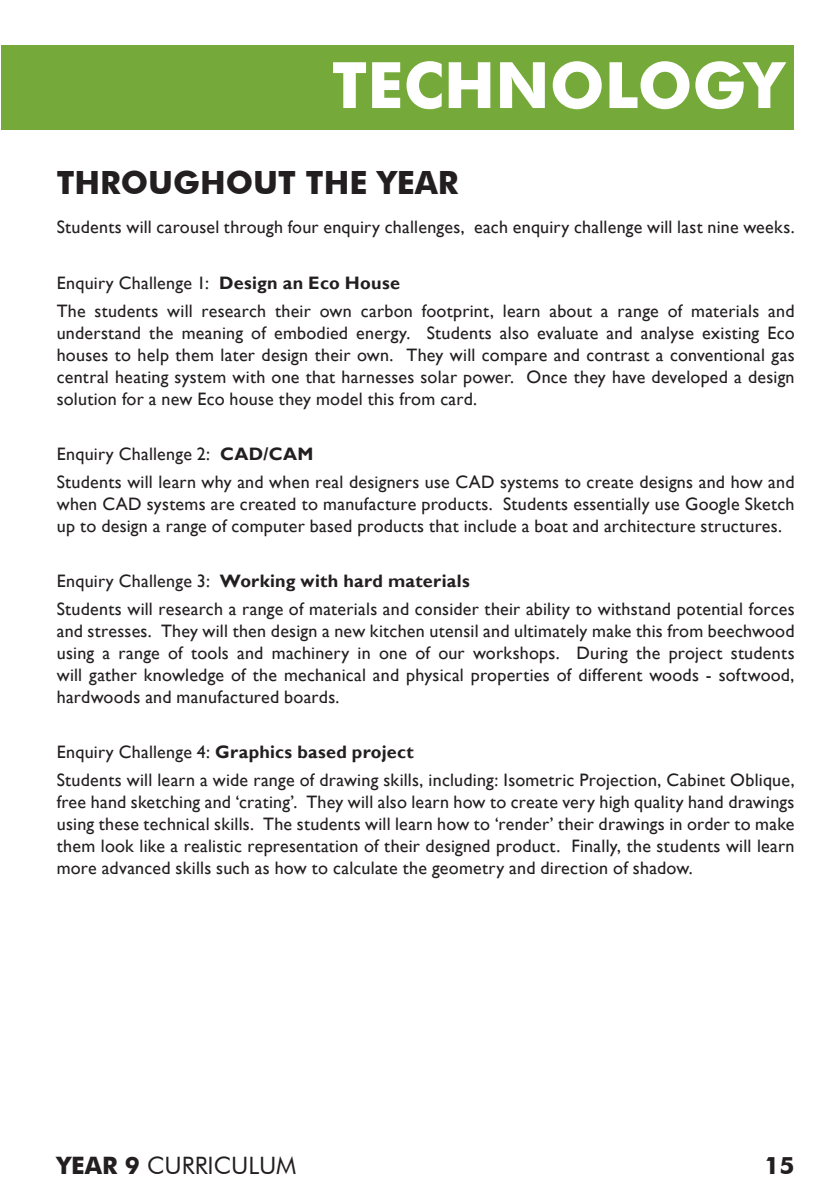
<style>
.page{position:relative;width:840px;height:1191px;background:#fff}
.page>*{position:absolute;margin:0;border:0;box-sizing:border-box;transform-origin:0 0}
.Subject_Title{font:700 64px "Futura BT";color:#fff}
.Subject_Subtitle{font:700 32px "Futura BT";color:#231f20}
.t1{font:24px "Futura BT";color:#231f20}
.t2{font:700 24px "Futura BT";color:#231f20}
.Body_Text{font:18px/22px "Gill Sans";letter-spacing:.01em;color:#231f20;text-align:justify}
.Body_Text-2{font:700 18px "Gill Sans";letter-spacing:.015em;color:#231f20}
.s1{font-weight:700}
.s2{font-weight:400}
</style>
<div class="page">
<div style="left:1px;top:45px;width:792px;height:84px;background:#75aa3a"></div>
<p class="Subject_Title" style="left:331px;top:46px;width:453px">TECHNOLOGY</p>
<p class="Subject_Subtitle" style="left:57px;top:164px;width:403px">THROUGHOUT THE YEAR</p>
<p class="Body_Text" style="left:57px;top:217px;width:739px">Students will carousel through four enquiry challenges, each enquiry challenge will last nine weeks.</p>
<p class="Body_Text" style="left:57px;top:272px;width:344px">Enquiry Challenge 1: <span class="s1">Design an Eco House</span></p>
<p class="Body_Text" style="left:57px;top:300px;width:739px">The students will research their own carbon footprint, learn about a range of materials and understand the meaning of embodied energy. Students also evaluate and analyse existing Eco houses to help them later design their own. They will compare and contrast a conventional gas central heating system with one that harnesses solar power. Once they have developed a design solution for a new Eco house they model this from card.</p>
<p class="Body_Text" style="left:57px;top:443px;width:258px">Enquiry Challenge 2: <span class="s1">CAD/CAM</span></p>
<p class="Body_Text" style="left:57px;top:471px;width:739px">Students will learn why and when real designers use CAD systems to create designs and how and when CAD systems are created to manufacture products. Students essentially use Google Sketch up to design a range of computer based products that include a boat and architecture structures.</p>
<p class="Body_Text-2" style="left:57px;top:570px;width:414px"><span class="s2">Enquiry Challenge 3:</span> Working with hard materials</p>
<p class="Body_Text" style="left:57px;top:598px;width:739px">Students will research a range of materials and consider their ability to withstand potential forces and stresses. They will then design a new kitchen utensil and ultimately make this from beechwood using a range of tools and machinery in one of our workshops. During the project students will gather knowledge of the mechanical and physical properties of different woods - softwood, hardwoods and manufactured boards.</p>
<p class="Body_Text-2" style="left:57px;top:741px;width:358px"><span class="s2">Enquiry Challenge 4:</span> Graphics based project</p>
<p class="Body_Text" style="left:57px;top:769px;width:739px">Students will learn a wide range of drawing skills, including: Isometric Projection, Cabinet Oblique, free hand sketching and ‘crating’. They will also learn how to create very high quality hand drawings using these technical skills. The students will learn how to ‘render’ their drawings in order to make them look like a realistic representation of their designed product. Finally, the students will learn more advanced skills such as how to calculate the geometry and direction of shadow.</p>
<h3 class="t1" style="left:57px;top:1150px;width:241px"><span class="s1">YEAR 9</span> CURRICULUM</h3>
<h3 class="t2" style="left:764px;top:1150px;width:31px">15</h3>
</div>
